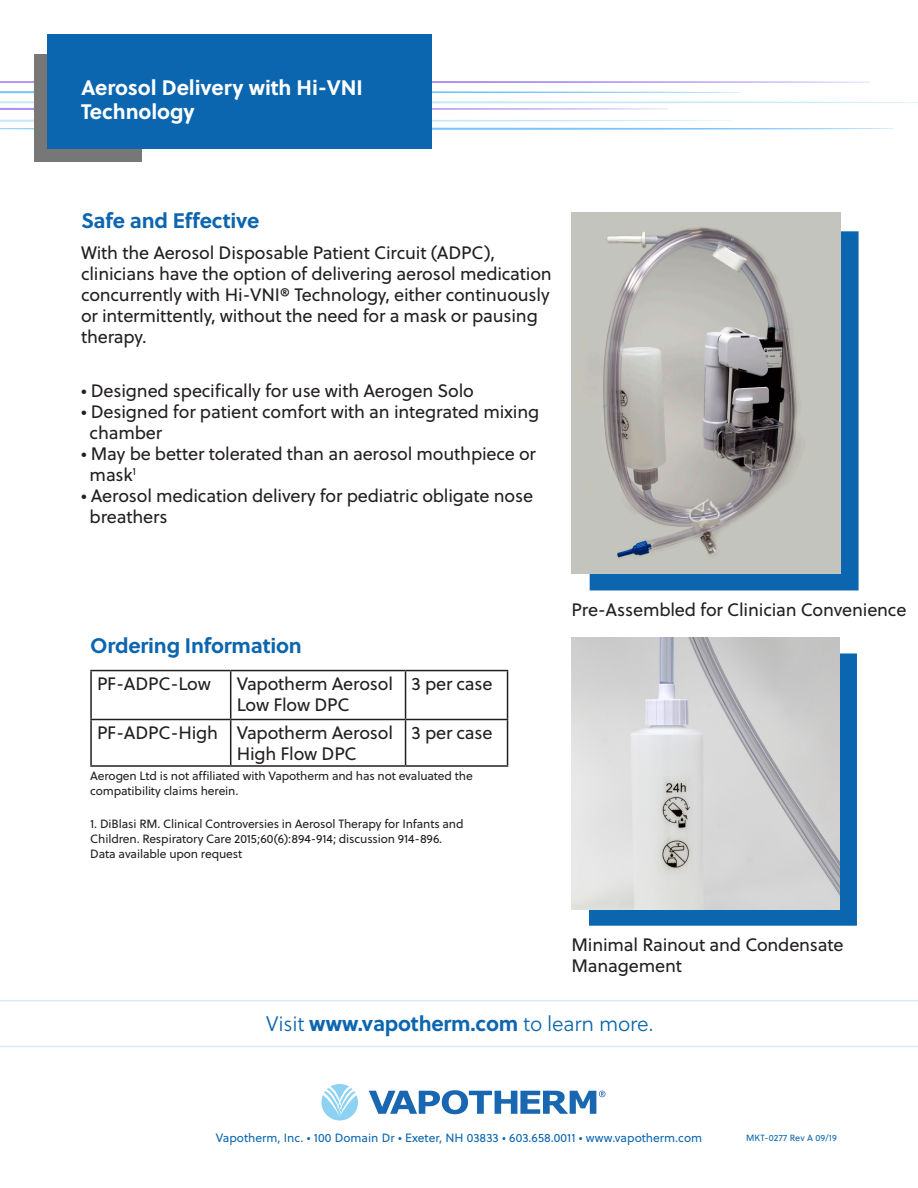
<style>
.page{position:relative;width:918px;height:1188px;background:#fff}
.page>*{position:absolute;margin:0;border:0;box-sizing:border-box;transform-origin:0 0}
.headings{font:700 21px "Soleil";letter-spacing:-.01em;color:#0c66af}
.Secondary_Heading{font:700 21px/24px "Soleil";letter-spacing:-.005em;color:#fff}
.headings-2{font:21px "Soleil Lt";letter-spacing:-.01em;color:#0c66af}
.subheads{font:18px/21px "Soleil";letter-spacing:-.01em;color:#231f20}
.subheads-2{font:12px/15px "Soleil";letter-spacing:-.01em;color:#231f20}
.AddressLine{font:12px "Soleil";color:#0c66af}
.Project_Number{font:9px "Soleil";letter-spacing:.01em;color:#0c66af}
.s1{font-family:"Soleil";font-weight:700}
</style>
<div class="page">
<svg style="left:0;top:1000px;width:918px;height:47px"></svg>
<svg style="left:0;top:128px;width:893px;height:2px"></svg>
<svg style="left:0;top:91px;width:741px;height:2px"></svg>
<svg style="left:0;top:81px;width:870px;height:2px"></svg>
<svg style="left:0;top:120px;width:733px;height:2px"></svg>
<svg style="left:0;top:101px;width:918px;height:9px"></svg>
<svg style="left:321px;top:1084px;width:37px;height:37px"></svg>
<svg style="left:369px;top:1090px;width:237px;height:24px"></svg>
<div style="left:34px;top:54px;width:108px;height:108px;background:#777"></div>
<div style="left:47px;top:34px;width:385px;height:114px;background:#0c66af"></div>
<div style="left:590px;top:231px;width:269px;height:359px;background:#0c66af;border:2px solid #0c66af"></div>
<img style="left:572px;top:212px;width:268px;height:361px">
<div style="left:589px;top:653px;width:268px;height:273px;background:#0c66af;border:2px solid #0c66af"></div>
<img style="left:572px;top:637px;width:267px;height:273px">
<hr style="left:230px;top:671px;width:1px;height:48px;background:#231f20">
<hr style="left:405px;top:671px;width:1px;height:48px;background:#231f20">
<hr style="left:90px;top:719px;width:141px;height:1px;background:#231f20">
<hr style="left:231px;top:719px;width:175px;height:1px;background:#231f20">
<hr style="left:230px;top:720px;width:1px;height:45px;background:#231f20">
<hr style="left:406px;top:719px;width:102px;height:1px;background:#231f20">
<hr style="left:405px;top:720px;width:1px;height:45px;background:#231f20">
<hr style="left:90px;top:670px;width:141px;height:1px;background:#231f20">
<hr style="left:90px;top:671px;width:2px;height:48px;background:#231f20">
<hr style="left:231px;top:670px;width:175px;height:1px;background:#231f20">
<hr style="left:406px;top:670px;width:102px;height:1px;background:#231f20">
<hr style="left:507px;top:671px;width:1px;height:48px;background:#231f20">
<hr style="left:90px;top:720px;width:2px;height:45px;background:#231f20">
<hr style="left:507px;top:720px;width:1px;height:45px;background:#231f20">
<hr style="left:90px;top:765px;width:141px;height:2px;background:#231f20">
<hr style="left:231px;top:765px;width:175px;height:2px;background:#231f20">
<hr style="left:406px;top:765px;width:102px;height:2px;background:#231f20">
<p class="Secondary_Heading" style="left:81px;top:75px;width:283px">Aerosol Delivery with Hi-VNI<br>Technology</p>
<p class="headings" style="left:81px;top:204px;width:180px">Safe and Effective</p>
<p class="subheads" style="left:81px;top:241px;width:472px">With the Aerosol Disposable Patient Circuit (ADPC), clinicians have the option of delivering aerosol medication concurrently with Hi-VNI® Technology, either continuously or intermittently, without the need for a mask or pausing therapy.</p>
<p class="subheads" style="left:81px;top:380px;width:394px">• Designed specifically for use with Aerogen Solo</p>
<p class="subheads" style="left:90px;top:401px;width:451px;text-indent:-9px">• Designed for patient comfort with an integrated mixing chamber</p>
<p class="subheads" style="left:90px;top:443px;width:448px;text-indent:-9px">• May be better tolerated than an aerosol mouthpiece or mask<sup>1</sup></p>
<p class="subheads" style="left:90px;top:485px;width:445px;text-indent:-9px">• Aerosol medication delivery for pediatric obligate nose breathers</p>
<p class="headings" style="left:90px;top:629px;width:213px">Ordering Information</p>
<p class="subheads" style="left:97px;top:673px;width:115px">PF-ADPC-Low</p>
<p class="subheads" style="left:237px;top:673px;width:158px">Vapotherm Aerosol<br>Low Flow DPC</p>
<p class="subheads" style="left:412px;top:673px;width:83px">3 per case</p>
<p class="subheads" style="left:97px;top:722px;width:123px">PF-ADPC-High</p>
<p class="subheads" style="left:237px;top:722px;width:158px">Vapotherm Aerosol<br>High Flow DPC</p>
<p class="subheads" style="left:412px;top:722px;width:83px">3 per case</p>
<p class="subheads-2" style="left:90px;top:768px;width:384px">Aerogen Ltd is not affiliated with Vapotherm and has not evaluated the compatibility claims herein.</p>
<p class="subheads-2" style="left:90px;top:816px;width:375px">1. DiBlasi RM. Clinical Controversies in Aerosol Therapy for Infants and<br>Children. Respiratory Care 2015;60(6):894-914; discussion 914-896.<br>Data available upon request</p>
<p class="subheads" style="left:572px;top:599px;width:336px">Pre-Assembled for Clinician Convenience</p>
<p class="subheads" style="left:572px;top:934px;width:274px">Minimal Rainout and Condensate<br>Management</p>
<p class="headings-2" style="left:266px;top:1009px;width:389px">Visit <span class="s1">www.vapotherm.com</span> to learn more.</p>
<p class="AddressLine" style="left:216px;top:1129px;width:488px">Vapotherm, Inc. • 100 Domain Dr • Exeter, NH 03833 • 603.658.0011 • www.vapotherm.com</p>
<p class="Project_Number" style="left:746px;top:1131px;width:92px">MKT-0277 Rev A 09/19</p>
</div>
